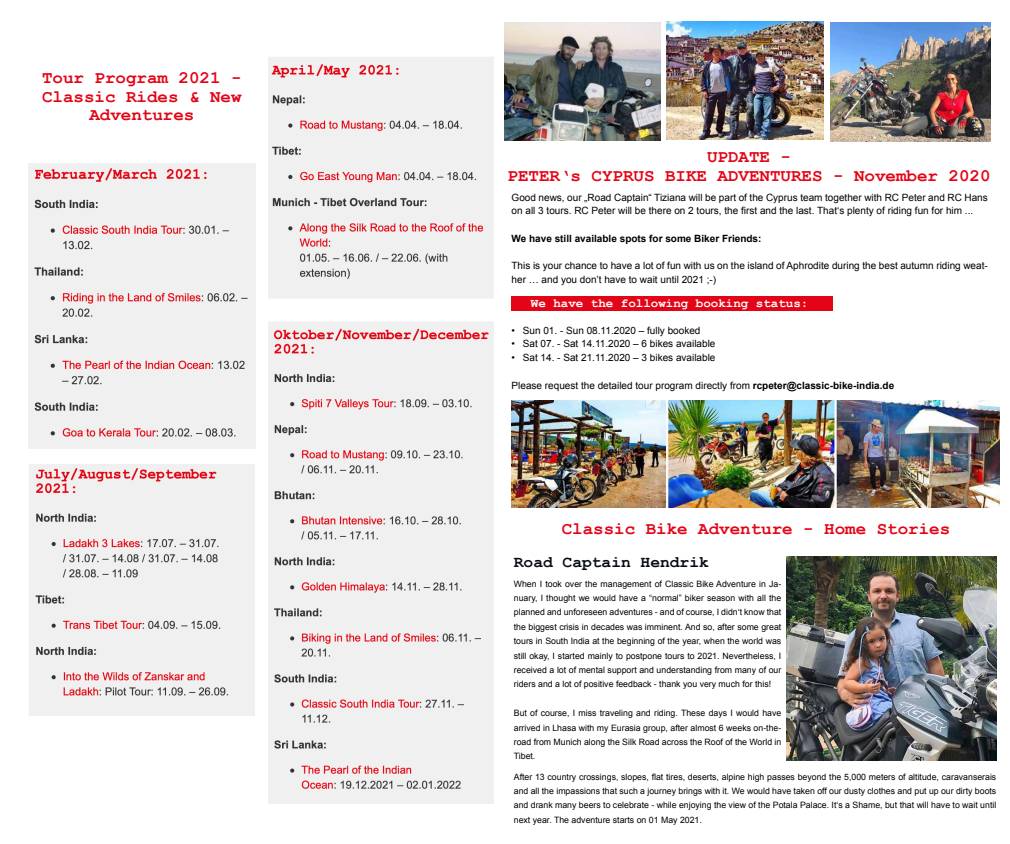
<style>
.page{position:relative;width:1010px;height:844px;background:#fff}
.page>*{position:absolute;margin:0;border:0;box-sizing:border-box;transform-origin:0 0}
.t1{font:700 17.5px/18.8px "Courier New";color:#e30517;text-align:center}
.t2{font:700 16.25px "Courier New";color:#070b14}
.t3{font:700 12.5px "Courier New";color:#fff}
.t4{font:10px/13.8px "Arial";color:#000}
.t5{font:700 10px "Arial";color:#000}
.t6{font:8.75px/14.4px "Arial";color:#000;text-align:justify}
.s1{font-weight:700}
</style>
<div class="page">
<img style="left:786px;top:556px;width:210px;height:204px">
<img style="left:511px;top:400px;width:488px;height:107px">
<div style="left:511px;top:296px;width:321px;height:15px;background:#e30517"></div>
<img style="left:504px;top:22px;width:156px;height:119px">
<img style="left:666px;top:21px;width:158px;height:118px">
<img style="left:830px;top:22px;width:160px;height:119px">
<img style="left:28px;top:164px;width:228px;height:284px">
<img style="left:269px;top:57px;width:224px;height:241px">
<img style="left:29px;top:464px;width:226px;height:251px">
<img style="left:268px;top:322px;width:225px;height:481px">
<h1 class="t1" style="left:42px;top:67px;width:201px">Tour Program 2021 -<br>Classic Rides &amp; New<br>Adventures</h1>
<h1 class="t1" style="left:507px;top:146px;width:485px">UPDATE -<br>PETER‘s CYPRUS BIKE ADVENTURES - November 2020</h1>
<p class="t4" style="left:511px;top:190px;width:478px">Good news, our „Road Captain“ Tiziana will be part of the Cyprus team together with RC Peter and RC Hans on all 3 tours. RC Peter will be there on 2 tours, the first and the last. That‘s plenty of riding fun for him ...</p>
<p class="t5" style="left:511px;top:232px;width:251px">We have still available spots for some Biker Friends:</p>
<p class="t4" style="left:511px;top:259px;width:478px">This is your chance to have a lot of fun with us on the island of Aphrodite during the best autumn riding weat&shy;her … and you don’t have to wait until 2021 ;-)</p>
<h3 class="t3" style="left:531px;top:295px;width:279px">We have the following booking status:</h3>
<p class="t4" style="left:511px;top:323px;width:190px">• Sun 01. - Sun 08.11.2020 – fully booked</p>
<p class="t4" style="left:511px;top:337px;width:205px">• Sat 07. - Sat 14.11.2020 – 6 bikes available</p>
<p class="t4" style="left:511px;top:351px;width:205px">• Sat 14. - Sat 21.11.2020 – 3 bikes available</p>
<p class="t4" style="left:511px;top:378px;width:384px">Please request the detailed tour program directly from <span class="s1">rcpeter@classic-bike-india.de</span></p>
<h1 class="t1" style="left:562px;top:518px;width:390px">Classic Bike Adventure - Home Stories</h1>
<h2 class="t2" style="left:514px;top:551px;width:197px">Road Captain Hendrik</h2>
<p class="t6" style="left:514px;top:576px;width:269px">When I took over the management of Classic Bike Adventure in Ja&shy;nuary, I thought we would have a “normal” biker season with all the planned and unforeseen adventures - and of course, I didn‘t know that the biggest crisis in decades was imminent. And so, after some great tours in South India at the beginning of the year, when the world was still okay, I started mainly to postpone tours to 2021. Nevertheless, I received a lot of mental support and understanding from many of our riders and a lot of positive feedback - thank you very much for this!</p>
<p class="t6" style="left:514px;top:705px;width:269px">But of course, I miss traveling and riding. These days I would have arrived in Lhasa with my Eurasia group, after almost 6 weeks on-the&shy;road from Munich along the Silk Road across the Roof of the World in Tibet.</p>
<p class="t6" style="left:514px;top:769px;width:484px">After 13 country crossings, slopes, flat tires, deserts, alpine high passes beyond the 5,000 meters of altitude, caravanserais and all the impassions that such a journey brings with it. We would have taken off our dusty clothes and put up our dirty boots and drank many beers to celebrate - while enjoying the view of the Potala Palace. It‘s a Shame, but that will have to wait until next year. The adventure starts on 01 May 2021.</p>
</div>
